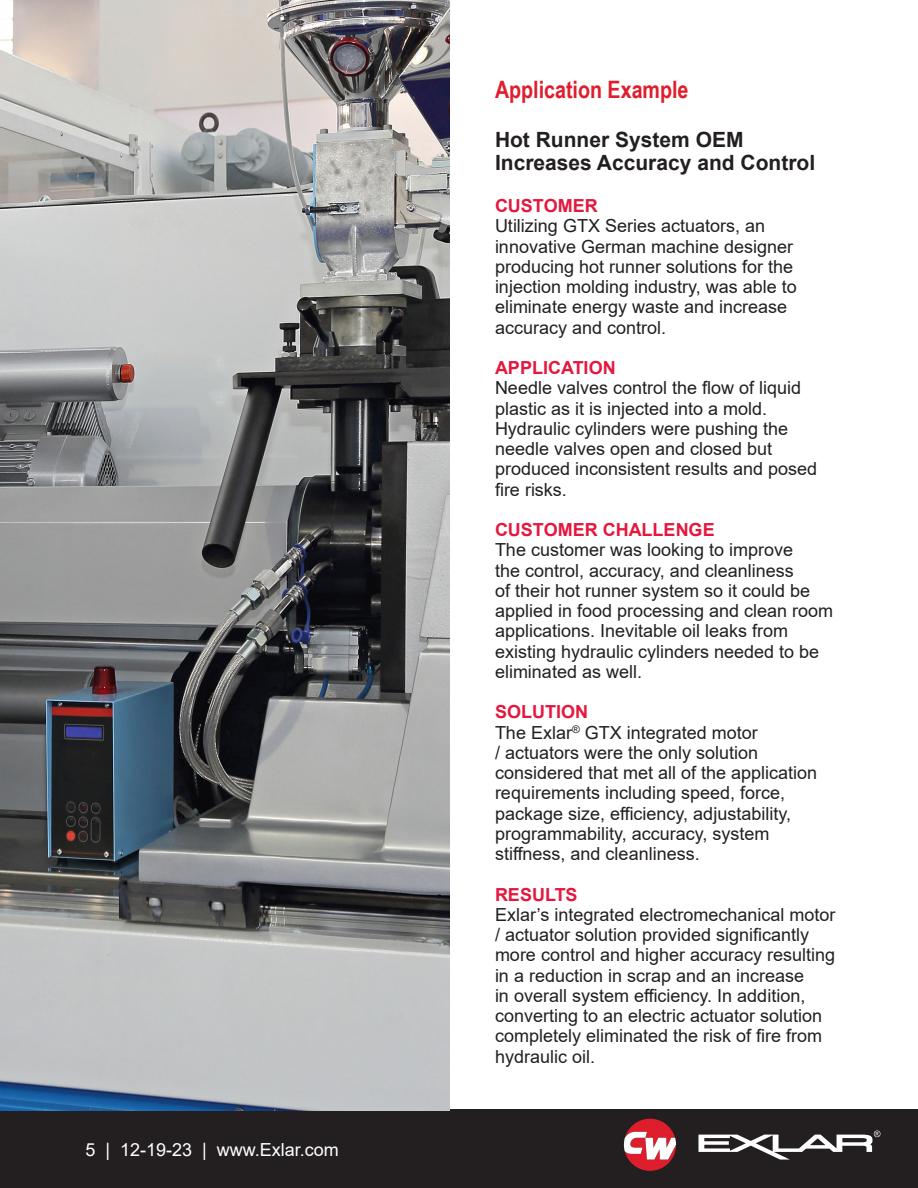
<style>
.page{position:relative;width:918px;height:1188px;background:#fff}
.page>*{position:absolute;margin:0;border:0;box-sizing:border-box;transform-origin:0 0}
.t1{font:700 24px "Arial Narrow";color:#df1e2d}
.t2{font:700 21px "Arial";color:#231f20}
.t3{font:18px/20.2px "Arial";color:#231f20}
.t4{font:700 18px "Arial";color:#e4183e}
.t5{font:18px "Arial";color:#fff}
</style>
<div class="page">
<div style="left:0;top:1109px;width:918px;height:79px;background:#231f20"></div>
<svg style="left:624px;top:1119px;width:52px;height:52px"></svg>
<svg style="left:698px;top:1131px;width:182px;height:29px"></svg>
<img style="left:0;top:0;width:450px;height:1110px">
<p class="t5" style="left:85px;top:1137px;width:255px">5 | 12-19-23 | www.Exlar.com</p>
<p class="t1" style="left:495px;top:72px;width:195px">Application Example</p>
<p class="t2" style="left:495px;top:125px;width:250px">Hot Runner System OEM</p>
<p class="t2" style="left:495px;top:147px;width:322px">Increases Accuracy and Control</p>
<p class="t4" style="left:495px;top:193px;width:104px">CUSTOMER</p>
<p class="t3" style="left:495px;top:216px;width:303px">Utilizing GTX Series actuators, an innovative German machine designer producing hot runner solutions for the injection molding industry, was able to eliminate energy waste and increase accuracy and control.</p>
<p class="t4" style="left:495px;top:355px;width:122px">APPLICATION</p>
<p class="t3" style="left:495px;top:378px;width:324px">Needle valves control the flow of liquid plastic as it is injected into a mold.<br>Hydraulic cylinders were pushing the needle valves open and closed but produced inconsistent results and posed fire risks.</p>
<p class="t4" style="left:495px;top:517px;width:221px">CUSTOMER CHALLENGE</p>
<p class="t3" style="left:495px;top:540px;width:340px">The customer was looking to improve<br>the control, accuracy, and cleanliness<br>of their hot runner system so it could be applied in food processing and clean room applications. Inevitable oil leaks from existing hydraulic cylinders needed to be eliminated as well.</p>
<p class="t4" style="left:495px;top:699px;width:95px">SOLUTION</p>
<p class="t3" style="left:495px;top:722px;width:324px">The Exlar<sup>®</sup> GTX integrated motor<br>/ actuators were the only solution considered that met all of the application requirements including speed, force, package size, efficiency, adjustability, programmability, accuracy, system stiffness, and cleanliness.</p>
<p class="t4" style="left:495px;top:881px;width:84px">RESULTS</p>
<p class="t3" style="left:495px;top:904px;width:342px">Exlar’s integrated electromechanical motor / actuator solution provided significantly more control and higher accuracy resulting in a reduction in scrap and an increase<br>in overall system efficiency. In addition, converting to an electric actuator solution completely eliminated the risk of fire from hydraulic oil.</p>
</div>
